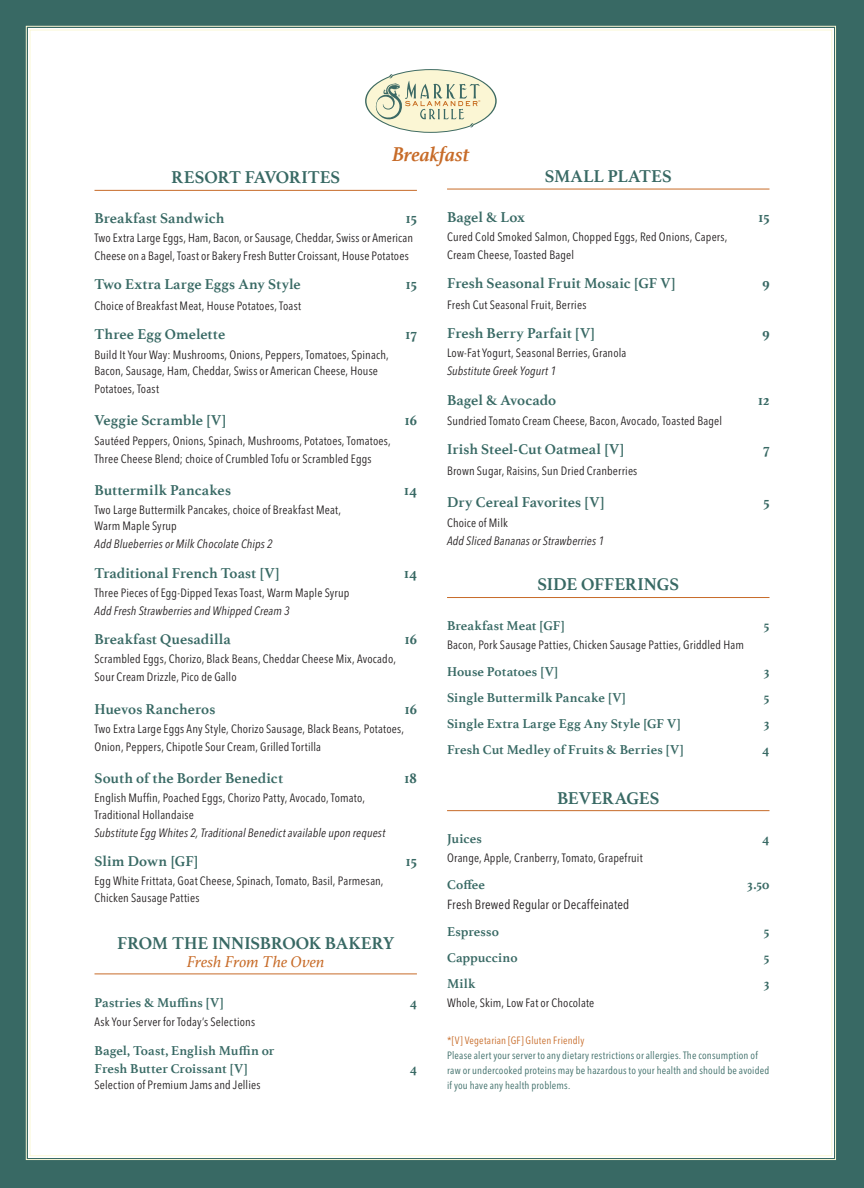
<style>
.page{position:relative;width:864px;height:1188px;background:#386964}
.page>*{position:absolute;margin:0;border:0;box-sizing:border-box;transform-origin:0 0}
.t1{font:italic 700 21px "Athelas";letter-spacing:-.005em;color:#c76b28}
.t2{font:700 18px "Athelas";letter-spacing:-.01em;color:#386964}
.t3{font:italic 16.5px "Athelas";letter-spacing:-.005em;color:#c76b28}
.t4{font:700 15px "Athelas";letter-spacing:.005em;color:#386964}
.t5{font:700 13.5px/18px "Athelas";letter-spacing:.005em;color:#386964}
.t6{font:condensed 13.2px "Avenir Next LT Pro";letter-spacing:.01em;color:#231f20}
.t7{font:condensed 12px/18px "Avenir Next LT Pro";letter-spacing:.015em;color:#231f20}
.t8{font:italic condensed 12px "Avenir Next LT Pro";letter-spacing:.01em;color:#231f20}
.t9{font:condensed 10.5px/15px "Avenir Next LT Pro";letter-spacing:.015em;color:#386964}
.t10{font:condensed 10.5px "Avenir Next LT Pro";letter-spacing:.015em;color:#c76b28}
</style>
<div class="page">
<div style="left:26px;top:26px;width:810px;height:1134px;background:#fff"></div>
<hr style="left:94px;top:190px;width:323px;height:1px;background:#c76b28">
<svg style="left:365px;top:69px;width:132px;height:64px"></svg>
<hr style="left:447px;top:189px;width:323px;height:1px;background:#c76b28">
<hr style="left:447px;top:597px;width:323px;height:1px;background:#c76b28">
<hr style="left:447px;top:810px;width:323px;height:1px;background:#c76b28">
<hr style="left:94px;top:974px;width:323px;height:1px;background:#c76b28">
<h1 class="t1" style="left:392px;top:138px;width:79px">Breakfast</h1>
<h2 class="t2" style="left:171px;top:163px;width:171px">RESORT FAVORITES</h2>
<p class="t4" style="left:94px;top:206px;width:132px">Breakfast Sandwich</p>
<p class="t4" style="left:406px;top:206px;width:12px">15</p>
<p class="t7" style="left:94px;top:229px;width:320px">Two Extra Large Eggs, Ham, Bacon, or Sausage, Cheddar, Swiss or American<br>Cheese on a Bagel, Toast or Bakery Fresh Butter Croissant, House Potatoes</p>
<p class="t4" style="left:94px;top:272px;width:208px">Two Extra Large Eggs Any Style</p>
<p class="t4" style="left:406px;top:272px;width:12px">15</p>
<p class="t7" style="left:94px;top:297px;width:208px">Choice of Breakfast Meat, House Potatoes, Toast</p>
<p class="t4" style="left:94px;top:322px;width:132px">Three Egg Omelette</p>
<p class="t4" style="left:406px;top:322px;width:13px">17</p>
<p class="t7" style="left:94px;top:346px;width:296px;line-height:16.5px">Build It Your Way: Mushrooms, Onions, Peppers, Tomatoes, Spinach,<br>Bacon, Sausage, Ham, Cheddar, Swiss or American Cheese, House</p>
<p class="t7" style="left:94px;top:380px;width:66px">Potatoes, Toast</p>
<p class="t4" style="left:94px;top:408px;width:134px">Veggie Scramble [V]</p>
<p class="t4" style="left:405px;top:408px;width:14px">16</p>
<p class="t7" style="left:94px;top:431px;width:298px">Sautéed Peppers, Onions, Spinach, Mushrooms, Potatoes, Tomatoes,<br>Three Cheese Blend; choice of Crumbled Tofu or Scrambled Eggs</p>
<p class="t4" style="left:94px;top:478px;width:138px">Buttermilk Pancakes</p>
<p class="t4" style="left:404px;top:478px;width:14px">14</p>
<p class="t7" style="left:94px;top:501px;width:248px;line-height:16.5px">Two Large Buttermilk Pancakes, choice of Breakfast Meat,<br>Warm Maple Syrup</p>
<p class="t8" style="left:94px;top:537px;width:180px">Add Blueberries or Milk Chocolate Chips 2</p>
<p class="t4" style="left:94px;top:561px;width:187px">Traditional French Toast [V]</p>
<p class="t4" style="left:404px;top:561px;width:14px">14</p>
<p class="t7" style="left:94px;top:584px;width:256px">Three Pieces of Egg-Dipped Texas Toast, Warm Maple Syrup</p>
<p class="t8" style="left:94px;top:604px;width:197px">Add Fresh Strawberries and Whipped Cream 3</p>
<p class="t4" style="left:94px;top:627px;width:138px">Breakfast Quesadilla</p>
<p class="t4" style="left:405px;top:627px;width:14px">16</p>
<p class="t7" style="left:94px;top:650px;width:303px">Scrambled Eggs, Chorizo, Black Beans, Cheddar Cheese Mix, Avocado,<br>Sour Cream Drizzle, Pico de Gallo</p>
<p class="t4" style="left:94px;top:697px;width:122px">Huevos Rancheros</p>
<p class="t4" style="left:405px;top:697px;width:14px">16</p>
<p class="t7" style="left:94px;top:720px;width:311px">Two Extra Large Eggs Any Style, Chorizo Sausage, Black Beans, Potatoes,<br>Onion, Peppers, Chipotle Sour Cream, Grilled Tortilla</p>
<p class="t4" style="left:94px;top:766px;width:190px">South of the Border Benedict</p>
<p class="t4" style="left:405px;top:766px;width:14px">18</p>
<p class="t7" style="left:94px;top:790px;width:272px;line-height:16.5px">English Muffin, Poached Eggs, Chorizo Patty, Avocado, Tomato,<br>Traditional Hollandaise</p>
<p class="t8" style="left:94px;top:825px;width:292px">Substitute Egg Whites 2, Traditional Benedict available upon request</p>
<p class="t4" style="left:94px;top:849px;width:106px">Slim Down [GF]</p>
<p class="t4" style="left:406px;top:849px;width:12px">15</p>
<p class="t7" style="left:94px;top:873px;width:291px;line-height:16.5px">Egg White Frittata, Goat Cheese, Spinach, Tomato, Basil, Parmesan,<br>Chicken Sausage Patties</p>
<h2 class="t2" style="left:117px;top:928px;width:279px">FROM THE INNISBROOK BAKERY</h2>
<h3 class="t3" style="left:187px;top:948px;width:140px">Fresh From The Oven</h3>
<p class="t5" style="left:94px;top:993px;width:131px">Pastries &amp; Muffins [V]</p>
<p class="t5" style="left:410px;top:993px;width:8px">4</p>
<p class="t7" style="left:94px;top:1012px;width:162px">Ask Your Server for Today’s Selections</p>
<p class="t5" style="left:94px;top:1041px;width:181px">Bagel, Toast, English Muffin or<br>Fresh Butter Croissant [V]</p>
<p class="t5" style="left:410px;top:1059px;width:8px">4</p>
<p class="t7" style="left:94px;top:1076px;width:167px">Selection of Premium Jams and Jellies</p>
<h2 class="t2" style="left:545px;top:161px;width:129px">SMALL PLATES</h2>
<p class="t4" style="left:447px;top:205px;width:80px">Bagel &amp; Lox</p>
<p class="t4" style="left:759px;top:205px;width:12px">15</p>
<p class="t7" style="left:447px;top:228px;width:282px">Cured Cold Smoked Salmon, Chopped Eggs, Red Onions, Capers,<br>Cream Cheese, Toasted Bagel</p>
<p class="t4" style="left:447px;top:271px;width:230px">Fresh Seasonal Fruit Mosaic [GF V]</p>
<p class="t4" style="left:762px;top:271px;width:9px">9</p>
<p class="t7" style="left:447px;top:296px;width:141px">Fresh Cut Seasonal Fruit, Berries</p>
<p class="t4" style="left:447px;top:321px;width:150px">Fresh Berry Parfait [V]</p>
<p class="t4" style="left:762px;top:321px;width:9px">9</p>
<p class="t7" style="left:447px;top:344px;width:181px">Low-Fat Yogurt, Seasonal Berries, Granola</p>
<p class="t8" style="left:447px;top:364px;width:110px">Substitute Greek Yogurt 1</p>
<p class="t4" style="left:447px;top:387px;width:111px">Bagel &amp; Avocado</p>
<p class="t4" style="left:758px;top:387px;width:13px">12</p>
<p class="t7" style="left:447px;top:412px;width:277px">Sundried Tomato Cream Cheese, Bacon, Avocado, Toasted Bagel</p>
<p class="t4" style="left:447px;top:437px;width:179px">Irish Steel-Cut Oatmeal [V]</p>
<p class="t4" style="left:763px;top:437px;width:8px">7</p>
<p class="t7" style="left:447px;top:462px;width:192px">Brown Sugar, Raisins, Sun Dried Cranberries</p>
<p class="t4" style="left:447px;top:490px;width:159px">Dry Cereal Favorites [V]</p>
<p class="t4" style="left:763px;top:490px;width:8px">5</p>
<p class="t7" style="left:447px;top:513px;width:62px">Choice of Milk</p>
<p class="t8" style="left:447px;top:533px;width:158px">Add Sliced Bananas or Strawberries 1</p>
<h2 class="t2" style="left:538px;top:570px;width:143px">SIDE OFFERINGS</h2>
<p class="t5" style="left:447px;top:616px;width:119px">Breakfast Meat [GF]</p>
<p class="t5" style="left:764px;top:616px;width:7px">5</p>
<p class="t7" style="left:447px;top:636px;width:298px">Bacon, Pork Sausage Patties, Chicken Sausage Patties, Griddled Ham</p>
<p class="t5" style="left:447px;top:662px;width:113px">House Potatoes [V]</p>
<p class="t5" style="left:764px;top:662px;width:7px">3</p>
<p class="t5" style="left:447px;top:688px;width:181px">Single Buttermilk Pancake [V]</p>
<p class="t5" style="left:764px;top:688px;width:7px">5</p>
<p class="t5" style="left:447px;top:714px;width:236px">Single Extra Large Egg Any Style [GF V]</p>
<p class="t5" style="left:764px;top:714px;width:7px">3</p>
<p class="t5" style="left:447px;top:741px;width:238px">Fresh Cut Medley of Fruits &amp; Berries [V]</p>
<p class="t5" style="left:763px;top:741px;width:8px">4</p>
<h2 class="t2" style="left:557px;top:783px;width:104px">BEVERAGES</h2>
<p class="t5" style="left:447px;top:830px;width:36px">Juices</p>
<p class="t5" style="left:763px;top:830px;width:8px">4</p>
<p class="t7" style="left:447px;top:849px;width:197px">Orange, Apple, Cranberry, Tomato, Grapefruit</p>
<p class="t5" style="left:447px;top:875px;width:40px">Coffee</p>
<p class="t5" style="left:747px;top:875px;width:24px">3.50</p>
<p class="t6" style="left:447px;top:897px;width:184px">Fresh Brewed Regular or Decaffeinated</p>
<p class="t5" style="left:447px;top:922px;width:53px">Espresso</p>
<p class="t5" style="left:764px;top:922px;width:7px">5</p>
<p class="t5" style="left:447px;top:948px;width:72px">Cappuccino</p>
<p class="t5" style="left:764px;top:948px;width:7px">5</p>
<p class="t5" style="left:447px;top:974px;width:30px">Milk</p>
<p class="t5" style="left:764px;top:974px;width:7px">3</p>
<p class="t7" style="left:447px;top:994px;width:149px">Whole, Skim, Low Fat or Chocolate</p>
<p class="t10" style="left:447px;top:1034px;width:139px">*[V] Vegetarian [GF] Gluten Friendly</p>
<p class="t9" style="left:447px;top:1048px;width:324px">Please alert your server to any dietary restrictions or allergies. The consumption of raw or undercooked proteins may be hazardous to your health and should be avoided if you have any health problems.</p>
</div>
